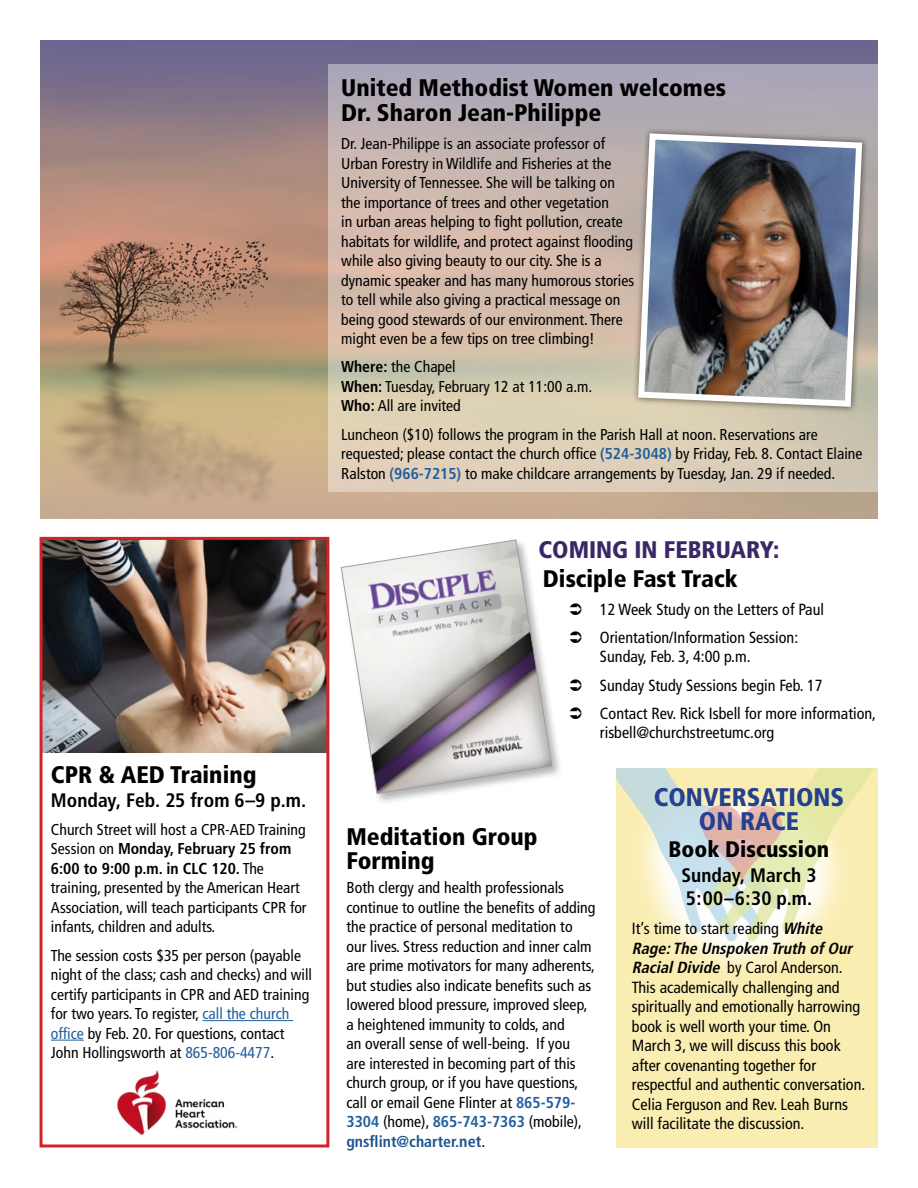
<style>
.page{position:relative;width:918px;height:1188px;background:#fff}
.page>*{position:absolute;margin:0;border:0;box-sizing:border-box;transform-origin:0 0}
.t1{font:900 condensed 25.5px/24px "Frutiger";color:#25408f;text-align:center}
.t2{font:900 condensed 24px/25.5px "Frutiger";color:#000}
.t3{font:900 condensed 24px "Frutiger";color:#3b2765}
.t4{font:900 condensed 22.5px "Frutiger";color:#000}
.t5{font:700 condensed 19.5px/23.4px "Frutiger";color:#000}
.t6{font:condensed 16.2px/19.5px "Frutiger";color:#000}
.t7{font:condensed 15.9px/19.5px "Frutiger";color:#000}
.t8{font:condensed 15.75px/19.5px "Frutiger";color:#000}
.s1{font-weight:700}
.s2{color:#215e9e}
.s3{font-weight:700;color:#215e9e}
.s4{font-weight:700;color:#1c548f}
.s5{font-weight:700;font-size:16.2px;color:#1c548f}
.s6{font-size:16.2px}
.s7{font-weight:700;font-style:italic}
</style>
<div class="page">
<img style="left:40px;top:40px;width:838px;height:478px">
<svg style="left:328px;top:64px;width:550px;height:428px;background:#cbbcb1"></svg>
<div style="left:632px;top:127px;width:238px;height:287px;background:#000;opacity:.47"></div>
<img style="left:635px;top:130px;width:230px;height:280px">
<img style="left:44px;top:541px;width:281px;height:212px">
<div style="left:40px;top:537px;width:289px;height:611px;border:3px solid #d2232a"></div>
<hr style="left:203px;top:1020px;width:90px;height:1px;background:#215e9e">
<hr style="left:51px;top:1040px;width:33px;height:1px;background:#215e9e">
<img style="left:104px;top:1070px;width:150px;height:78px">
<div style="left:339px;top:538px;width:225px;height:267px;background:#000;opacity:.3"></div>
<svg style="left:340px;top:539px;width:213px;height:255px"></svg>
<img style="left:616px;top:768px;width:262px;height:380px">
<h2 class="t2" style="left:51px;top:762px;width:207px">CPR &amp; AED Training</h2>
<p class="t5" style="left:51px;top:788px;width:257px">Monday, Feb. 25 from 6–9 p.m.</p>
<p class="t8" style="left:51px;top:820px;width:257px">Church Street will host a CPR-AED Training Session on <span class="s1">Monday, February 25 from 6:00 to 9:00 p.m. in CLC 120.</span> The training, presented by the American Heart Association, will teach participants CPR for infants, children and adults.</p>
<p class="t8" style="left:51px;top:945px;width:263px">The session costs $35 per person (payable night of the class; cash and checks) and will certify participants in CPR and AED training for two years. To register, <span class="s2">call the church office</span> by Feb. 20. For questions, contact John Hollingsworth at <span class="s2">865-806-4477</span>.</p>
<h2 class="t2" style="left:341px;top:75px;width:386px">United Methodist Women welcomes<br>Dr. Sharon Jean-Philippe</h2>
<p class="t8" style="left:341px;top:134px;width:295px">Dr. Jean-Philippe is an associate professor of Urban Forestry in Wildlife and Fisheries at the University of Tennessee. She will be talking on the importance of trees and other vegetation<br>in urban areas helping to fight pollution, create habitats for wildlife, and protect against flooding while also giving beauty to our city. She is a dynamic speaker and has many humorous stories to tell while also giving a practical message on being good stewards of our environment. There might even be a few tips on tree climbing!</p>
<p class="t8" style="left:341px;top:357px;width:253px"><span class="s1">Where:</span> the Chapel<br><span class="s1">When:</span> Tuesday, February 12 at 11:00 a.m.<br><span class="s1">Who:</span> All are invited</p>
<p class="t8" style="left:341px;top:424px;width:523px">Luncheon ($10) follows the program in the Parish Hall at noon. Reservations are requested; please contact the church office <span class="s3">(524-3048)</span> by Friday, Feb. 8. Contact Elaine<br>Ralston <span class="s3">(966-7215)</span> to make childcare arrangements by Tuesday, Jan. 29 if needed.</p>
<h2 class="t3" style="left:538px;top:535px;width:243px">COMING IN FEBRUARY:</h2>
<h2 class="t2" style="left:543px;top:566px;width:196px">Disciple Fast Track</h2>
<p class="t6" style="left:600px;top:595px;width:226px;line-height:28.2px">12 Week Study on the Letters of Paul<br>Orientation/Information Session:</p>
<p class="t6" style="left:600px;top:643px;width:278px;line-height:28.2px">Sunday, Feb. 3, 4:00 p.m.<br>Sunday Study Sessions begin Feb. 17<br>Contact Rev. Rick Isbell for more information,</p>
<p class="t6" style="left:600px;top:723px;width:176px">risbell@churchstreetumc.org</p>
<h2 class="t2" style="left:346px;top:824px;width:193px;line-height:24px">Meditation Group<br>Forming</h2>
<p class="t7" style="left:346px;top:878px;width:251px">Both clergy and health professionals continue to outline the benefits of adding the practice of personal meditation to our lives. Stress reduction and inner calm are prime motivators for many adherents, but studies also indicate benefits such as lowered blood pressure, improved sleep, a heightened immunity to colds, and<br>an overall sense of well-being. If you<br>are interested in becoming part of this church group, or if you have questions, call or email Gene Flinter at <span class="s3">865-579- 3304</span> (home), <span class="s3">865-743-7363</span> (mobile), <span class="s4">gnsflint@charter.</span><span class="s5">net</span><span class="s6">.</span></p>
<h1 class="t1" style="left:654px;top:785px;width:192px">CONVERSATIONS<br>ON RACE</h1>
<h3 class="t4" style="left:669px;top:836px;width:162px">Book Discussion</h3>
<p class="t5" style="left:682px;top:863px;width:136px">Sunday, March 3<br>5:00–6:30 p.m.</p>
<p class="t6" style="left:632px;top:919px;width:235px">It’s time to start reading <span class="s7">White Rage:The Unspoken Truth ofOur RacialDivide</span> by Carol Anderson.<br>This academically challenging and spiritually and emotionally harrowing book is well worth your time. On March 3, we will discuss this book after covenanting together for respectful and authentic conversation.<br>Celia Ferguson and Rev. Leah Burns will facilitate the discussion.</p>
</div>
